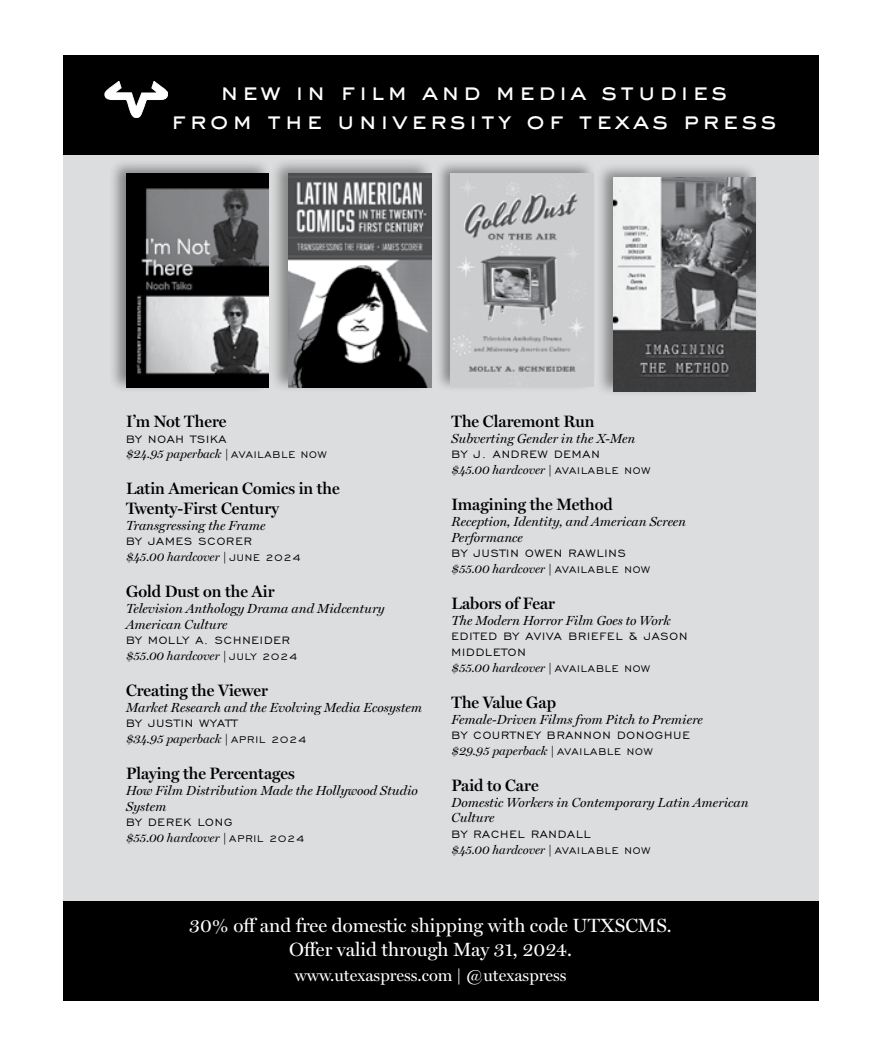
<style>
.page{position:relative;width:882px;height:1056px;background:#fff}
.page>*{position:absolute;margin:0;border:0;box-sizing:border-box;transform-origin:0 0}
.t1{font:500 24.32px/29.2px "Sackers Gothic Std";letter-spacing:.1em;color:#fff;text-align:center}
.t2{font:19.25px/23.1px "Miller Display";color:#fff;text-align:center}
.t3{font:16.8px "Miller Display";color:#fff}
.t4{font:600 16.62px/19.9px "Miller Display";color:#000}
.t5{font:13.65px/15.8px "Engravers Gothic BT";letter-spacing:.07em;color:#000}
.t6{font:italic 13.3px/15.9px "Miller Display";color:#000}
.t7{font:italic 12.25px "Miller Display";color:#000}
.s1{font-family:"Engravers Gothic BT";font-style:normal}
</style>
<div class="page">
<div style="left:63px;top:55px;width:756px;height:945px;background:#dcddde"></div>
<div style="left:63px;top:55px;width:756px;height:100px;background:#000"></div>
<div style="left:63px;top:901px;width:756px;height:99px;background:#000"></div>
<svg style="left:105px;top:81px;width:63px;height:37px"></svg>
<div style="left:108px;top:158px;width:164px;height:236px;background:#000;opacity:.4"></div>
<img style="left:126px;top:173px;width:143px;height:214px">
<div style="left:270px;top:157px;width:165px;height:236px;background:#000;opacity:.4"></div>
<img style="left:288px;top:173px;width:143px;height:214px">
<div style="left:596px;top:162px;width:164px;height:235px;background:#000;opacity:.4"></div>
<img style="left:613px;top:177px;width:143px;height:214px">
<div style="left:434px;top:159px;width:163px;height:232px;background:#000;opacity:.4"></div>
<img style="left:451px;top:173px;width:143px;height:213px">
<h1 class="t1" style="left:170px;top:75px;width:608px">new in film and media studies<br>from the university of texas press</h1>
<p class="t4" style="left:126px;top:411px;width:102px">I’m Not There</p>
<p class="t5" style="left:126px;top:430px;width:102px">BY NOAH TSIKA</p>
<p class="t7" style="left:126px;top:447px;width:202px">$24.95 paperback | <span class="s1">AVAILABLE NOW</span></p>
<p class="t4" style="left:126px;top:478px;width:215px">Latin American Comics in the<br>Twenty-First Century</p>
<p class="t6" style="left:126px;top:517px;width:141px">Transgressing the Frame</p>
<p class="t5" style="left:126px;top:533px;width:127px">BY JAMES SCORER</p>
<p class="t7" style="left:126px;top:550px;width:176px">$45.00 hardcover | <span class="s1">JUNE 2024</span></p>
<p class="t4" style="left:126px;top:581px;width:150px">Gold Dust on the Air</p>
<p class="t6" style="left:126px;top:600px;width:260px">Television Anthology Drama and Midcentury<br>American Culture</p>
<p class="t5" style="left:126px;top:632px;width:166px">BY MOLLY A. SCHNEIDER</p>
<p class="t7" style="left:126px;top:648px;width:173px">$55.00 hardcover | <span class="s1">JULY 2024</span></p>
<p class="t4" style="left:126px;top:680px;width:144px">Creating the Viewer</p>
<p class="t6" style="left:126px;top:699px;width:298px">Market Research and the Evolving Media Ecosystem</p>
<p class="t5" style="left:126px;top:715px;width:113px">BY JUSTIN WYATT</p>
<p class="t7" style="left:126px;top:731px;width:182px">$34.95 paperback | <span class="s1">APRIL 2024</span></p>
<p class="t4" style="left:126px;top:763px;width:170px">Playing the Percentages</p>
<p class="t6" style="left:126px;top:782px;width:293px">How Film Distribution Made the Hollywood Studio<br>System</p>
<p class="t5" style="left:126px;top:814px;width:108px">BY DEREK LONG</p>
<p class="t7" style="left:126px;top:830px;width:180px">$55.00 hardcover | <span class="s1">APRIL 2024</span></p>
<p class="t4" style="left:452px;top:411px;width:144px">The Claremont Run</p>
<p class="t6" style="left:452px;top:430px;width:185px">Subverting Gender in the X-Men</p>
<p class="t5" style="left:452px;top:446px;width:150px">BY J. ANDREW DEMAN</p>
<p class="t7" style="left:452px;top:463px;width:200px">$45.00 hardcover | <span class="s1">AVAILABLE NOW</span></p>
<p class="t4" style="left:452px;top:494px;width:163px">Imagining the Method</p>
<p class="t6" style="left:452px;top:513px;width:236px">Reception, Identity, and American Screen<br>Performance</p>
<p class="t5" style="left:452px;top:545px;width:176px">BY JUSTIN OWEN RAWLINS</p>
<p class="t7" style="left:452px;top:562px;width:200px">$55.00 hardcover | <span class="s1">AVAILABLE NOW</span></p>
<p class="t4" style="left:452px;top:593px;width:105px">Labors of Fear</p>
<p class="t6" style="left:452px;top:612px;width:221px">The Modern Horror Film Goes to Work</p>
<p class="t5" style="left:452px;top:628px;width:237px">EDITED BY AVIVA BRIEFEL &amp; JASON<br>MIDDLETON</p>
<p class="t7" style="left:452px;top:660px;width:200px">$55.00 hardcover | <span class="s1">AVAILABLE NOW</span></p>
<p class="t4" style="left:452px;top:692px;width:106px">The Value Gap</p>
<p class="t6" style="left:452px;top:711px;width:253px">Female-Driven Films from Pitch to Premiere</p>
<p class="t5" style="left:452px;top:727px;width:240px">BY COURTNEY BRANNON DONOGHUE</p>
<p class="t7" style="left:452px;top:743px;width:203px">$29.95 paperback | <span class="s1">AVAILABLE NOW</span></p>
<p class="t4" style="left:452px;top:775px;width:89px">Paid to Care</p>
<p class="t6" style="left:452px;top:794px;width:299px">Domestic Workers in Contemporary Latin American<br>Culture</p>
<p class="t5" style="left:452px;top:826px;width:141px">BY RACHEL RANDALL</p>
<p class="t7" style="left:452px;top:842px;width:200px">$45.00 hardcover | <span class="s1">AVAILABLE NOW</span></p>
<h2 class="t2" style="left:189px;top:914px;width:484px">30% off and free domestic shipping with code UTXSCMS.<br>Offer valid through May 31, 2024.</h2>
<p class="t3" style="left:294px;top:965px;width:274px">www.utexaspress.com | @utexaspress</p>
</div>
